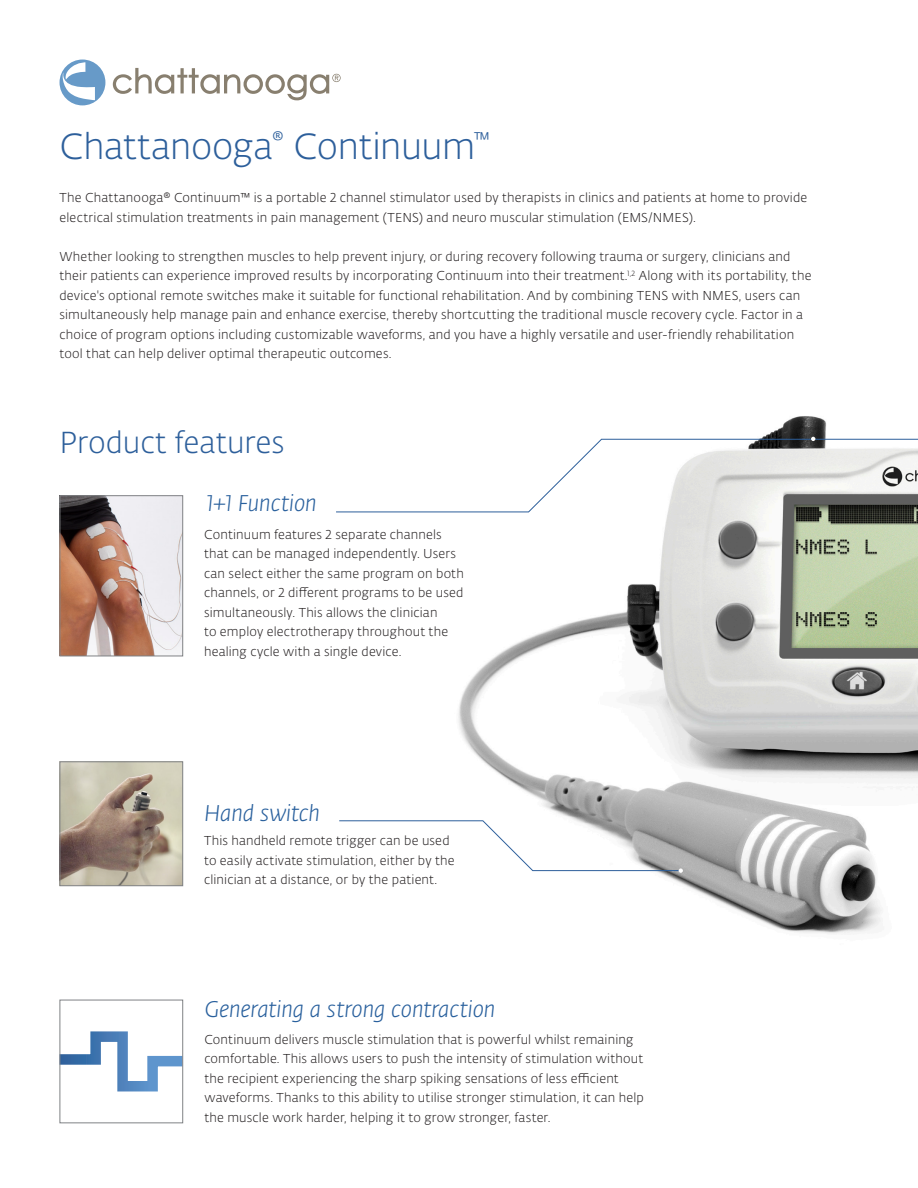
<style>
.page{position:relative;width:918px;height:1188px;background:#fff}
.page>*{position:absolute;margin:0;border:0;box-sizing:border-box;transform-origin:0 0}
.t1{font:300 36px "Fedra Sans Alt Pro";letter-spacing:-.01em;color:#2d5f9b}
.Paragraph_Style_1{font:300 30px "Fedra Sans Alt Pro";color:#2d5f9b}
.t2{font:italic 300 22.5px "Fedra Sans Alt Pro";letter-spacing:-.005em;color:#29609d}
.t3{font:300 12.75px/19.5px "Fedra Sans Alt Pro";letter-spacing:.01em;color:#231f20}
</style>
<div class="page">
<svg style="left:59px;top:1026px;width:125px;height:71px"></svg>
<div style="left:60px;top:1000px;width:123px;height:123px;border:1px solid #808285"></div>
<img style="left:458px;top:416px;width:460px;height:518px">
<svg style="left:60px;top:60px;width:45px;height:45px"></svg>
<svg style="left:113px;top:68px;width:228px;height:32px"></svg>
<img style="left:62px;top:763px;width:119px;height:121px">
<div style="left:60px;top:761px;width:123px;height:125px;border:1px solid #808285"></div>
<img style="left:62px;top:497px;width:119px;height:157px">
<div style="left:60px;top:495px;width:123px;height:161px;border:1px solid #808285"></div>
<svg style="left:336px;top:437px;width:582px;height:76px"></svg>
<svg style="left:339px;top:820px;width:344px;height:53px"></svg>
<p class="t1" style="left:60px;top:122px;width:432px">Chattanooga<sup>®</sup> Continuum<sup>™</sup></p>
<p class="t3" style="left:60px;top:188px;width:749px">The Chattanooga® Continuum™ is a portable 2 channel stimulator used by therapists in clinics and patients at home to provide electrical stimulation treatments in pain management (TENS) and neuro muscular stimulation (EMS/NMES).</p>
<p class="t3" style="left:60px;top:246px;width:754px">Whether looking to strengthen muscles to help prevent injury, or during recovery following trauma or surgery, clinicians and their patients can experience improved results by incorporating Continuum into their treatment.<sup>1,2</sup> Along with its portability, the device's optional remote switches make it suitable for functional rehabilitation. And by combining TENS with NMES, users can simultaneously help manage pain and enhance exercise, thereby shortcutting the traditional muscle recovery cycle. Factor in a choice of program options including customizable waveforms, and you have a highly versatile and user-friendly rehabilitation tool that can help deliver optimal therapeutic outcomes.</p>
<p class="Paragraph_Style_1" style="left:60px;top:423px;width:227px">Product features</p>
<p class="t2" style="left:207px;top:488px;width:111px">1+1 Function</p>
<p class="t3" style="left:204px;top:525px;width:261px">Continuum features 2 separate channels that can be managed independently. Users can select either the same program on both channels, or 2 different programs to be used simultaneously. This allows the clinician<br>to employ electrotherapy throughout the healing cycle with a single device.</p>
<p class="t2" style="left:204px;top:799px;width:118px">Hand switch</p>
<p class="t3" style="left:204px;top:831px;width:252px">This handheld remote trigger can be used to easily activate stimulation, either by the clinician at a distance, or by the patient.</p>
<p class="t2" style="left:204px;top:994px;width:293px">Generating a strong contraction</p>
<p class="t3" style="left:204px;top:1029px;width:441px">Continuum delivers muscle stimulation that is powerful whilst remaining comfortable. This allows users to push the intensity of stimulation without the recipient experiencing the sharp spiking sensations of less efficient waveforms. Thanks to this ability to utilise stronger stimulation, it can help the muscle work harder, helping it to grow stronger, faster.</p>
</div>
